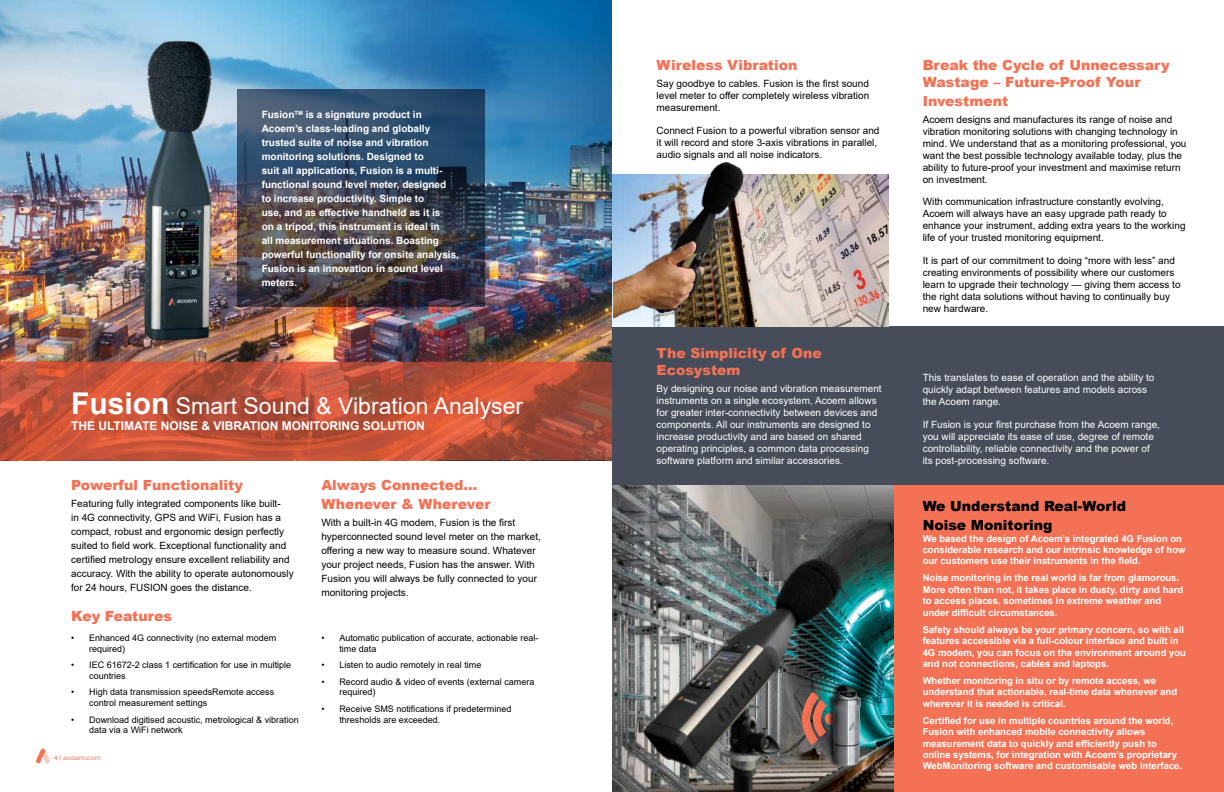
<style>
.page{position:relative;width:1224px;height:792px;background:#fff}
.page>*{position:absolute;margin:0;border:0;box-sizing:border-box;transform-origin:0 0}
.t1{font:23px "Arial";color:#fff}
.t2{font:900 14px/16.8px "Arial";color:#f37255}
.t3{font:900 14px/18.8px "Arial";color:#000}
.t4{font:700 12px "Arial";color:#fff}
.t5{font:10px/12px "Arial";color:#000}
.t6{font:10px/12px "Arial";color:#fff}
.t7{font:700 10px/14px "Arial";color:#fff}
.t8{font:700 9.5px/11.4px "Arial";color:#fff}
.t9{font:9px/10.8px "Arial";color:#000}
.t10{font:6px "Sharp Grotesk Book 20";letter-spacing:.005em;color:#f37255}
.s1{font-weight:700;font-size:30px}
</style>
<div class="page">
<div style="left:612px;top:326px;width:612px;height:159px;background:#464c59"></div>
<img style="left:0;top:0;width:612px;height:362px">
<svg style="left:237px;top:89px;width:248px;height:218px;background:#3c4556"></svg>
<img style="left:144px;top:36px;width:75px;height:308px">
<svg style="left:0;top:362px;width:612px;height:98px;background:#bd5139"></svg>
<img style="left:612px;top:485px;width:283px;height:307px">
<div style="left:895px;top:485px;width:329px;height:307px;background:#f37255"></div>
<img style="left:613px;top:175px;width:276px;height:151px">
<img style="left:613px;top:162px;width:132px;height:155px">
<img style="left:641px;top:559px;width:203px;height:233px">
<div style="left:825px;top:682px;width:45px;height:89px;background:#000;opacity:.75"></div>
<svg style="left:36px;top:748px;width:14px;height:15px"></svg>
<p class="t7" style="left:262px;top:108px;width:199px">Fusion<sup>TM</sup> is a signature product in Acoem’s class-leading and globally trusted suite of noise and vibration monitoring solutions. Designed to<br>suit all applications, Fusion is a multi&shy;functional sound level meter, designed<br>to increase productivity. Simple to<br>use, and as effective handheld as it is<br>on a tripod, this instrument is ideal in<br>all measurement situations. Boasting powerful functionality for onsite analysis, Fusion is an innovation in sound level meters.</p>
<h1 class="t1" style="left:71px;top:390px;width:454px"><span class="s1">Fusion</span> Smart Sound &amp; Vibration Analyser</h1>
<p class="t4" style="left:71px;top:418px;width:355px">THE ULTIMATE NOISE &amp; VIBRATION MONITORING SOLUTION</p>
<h2 class="t2" style="left:71px;top:476px;width:173px">Powerful Functionality</h2>
<p class="t5" style="left:71px;top:497px;width:224px;line-height:14px">Featuring fully integrated components like built-<br>in 4G connectivity, GPS and WiFi, Fusion has a compact, robust and ergonomic design perfectly suited to field work. Exceptional functionality and certified metrology ensure excellent reliability and accuracy. With the ability to operate autonomously for 24 hours, FUSION goes the distance.</p>
<h2 class="t2" style="left:71px;top:607px;width:102px">Key Features</h2>
<p class="t9" style="left:89px;top:632px;width:189px;text-indent:-18px">• Enhanced 4G connectivity (no external modem required)</p>
<p class="t9" style="left:89px;top:660px;width:204px;text-indent:-18px">• IEC 61672-2 class 1 certification for use in multiple countries</p>
<p class="t9" style="left:89px;top:687px;width:187px;text-indent:-18px">• High data transmission speedsRemote access control measurement settings</p>
<p class="t9" style="left:89px;top:714px;width:211px;text-indent:-18px">• Download digitised acoustic, metrological &amp; vibration data via a WiFi network</p>
<p class="t10" style="left:54px;top:753px;width:49px">4 | acoem.com</p>
<h2 class="t2" style="left:321px;top:475px;width:171px;line-height:18.8px">Always Connected…<br>Whenever &amp; Wherever</h2>
<p class="t5" style="left:321px;top:516px;width:221px;line-height:14px">With a built-in 4G modem, Fusion is the first hyperconnected sound level meter on the market, offering a new way to measure sound. Whatever your project needs, Fusion has the answer. With Fusion you will always be fully connected to your monitoring projects.</p>
<p class="t9" style="left:339px;top:632px;width:201px;text-indent:-18px">• Automatic publication of accurate, actionable real&shy;time data</p>
<p class="t9" style="left:321px;top:660px;width:162px">• Listen to audio remotely in real time</p>
<p class="t9" style="left:339px;top:676px;width:197px;text-indent:-18px">• Record audio &amp; video of events (external camera required)</p>
<p class="t9" style="left:339px;top:703px;width:174px;text-indent:-18px">• Receive SMS notifications if predetermined thresholds are exceeded.</p>
<h2 class="t2" style="left:657px;top:56px;width:142px">Wireless Vibration</h2>
<p class="t5" style="left:657px;top:78px;width:214px;text-align:justify">Say goodbye to cables. Fusion is the first sound level meter to offer completely wireless vibration measurement.</p>
<p class="t5" style="left:657px;top:124px;width:224px">Connect Fusion to a powerful vibration sensor and it will record and store 3-axis vibrations in parallel, audio signals and all noise indicators.</p>
<h2 class="t2" style="left:923px;top:56px;width:249px">Break the Cycle of Unnecessary<br>Wastage – Future-Proof Your</h2>
<h2 class="t2" style="left:923px;top:92px;width:87px">Investment</h2>
<p class="t5" style="left:923px;top:113px;width:265px">Acoem designs and manufactures its range of noise and vibration monitoring solutions with changing technology in mind. We understand that as a monitoring professional, you want the best possible technology available today, plus the ability to future-proof your investment and maximise return on investment.</p>
<p class="t5" style="left:923px;top:196px;width:264px">With communication infrastructure constantly evolving, Acoem will always have an easy upgrade path ready to enhance your instrument, adding extra years to the working life of your trusted monitoring equipment.</p>
<p class="t5" style="left:923px;top:255px;width:259px">It is part of our commitment to doing “more with less” and creating environments of possibility where our customers learn to upgrade their technology — giving them access to the right data solutions without having to continually buy new hardware.</p>
<h2 class="t2" style="left:657px;top:344px;width:167px">The Simplicity of One<br>Ecosystem</h2>
<p class="t6" style="left:657px;top:382px;width:227px">By designing our noise and vibration measurement instruments on a single ecosystem, Acoem allows for greater inter-connectivity between devices and components. All our instruments are designed to increase productivity and are based on shared operating principles, a common data processing software platform and similar accessories.</p>
<p class="t6" style="left:923px;top:371px;width:233px">This translates to ease of operation and the ability to quickly adapt between features and models across the Acoem range.</p>
<p class="t6" style="left:923px;top:418px;width:239px">If Fusion is your first purchase from the Acoem range, you will appreciate its ease of use, degree of remote controllability, reliable connectivity and the power of its post-processing software.</p>
<h2 class="t3" style="left:923px;top:497px;width:205px">We Understand Real-World<br>Noise Monitoring</h2>
<p class="t8" style="left:923px;top:533px;width:264px">We based the design of Acoem’s integrated 4G Fusion on considerable research and our intrinsic knowledge of how our customers use their instruments in the field.</p>
<p class="t8" style="left:923px;top:573px;width:262px">Noise monitoring in the real world is far from glamorous.<br>More often than not, it takes place in dusty, dirty and hard to access places, sometimes in extreme weather and under difficult circumstances.</p>
<p class="t8" style="left:923px;top:624px;width:265px">Safety should always be your primary concern, so with all features accessible via a full-colour interface and built in 4G modem, you can focus on the environment around you and not connections, cables and laptops.</p>
<p class="t8" style="left:923px;top:675px;width:256px">Whether monitoring in situ or by remote access, we understand that actionable, real-time data whenever and wherever it is needed is critical.</p>
<p class="t8" style="left:923px;top:715px;width:261px">Certified for use in multiple countries around the world, Fusion with enhanced mobile connectivity allows measurement data to quickly and efficiently push to online systems, for integration with Acoem’s proprietary WebMonitoring software and customisable web interface.</p>
<p class="t6" style="left:1055px;top:750px;width:112px">acoem.com/smart-city | 3</p>
</div>
